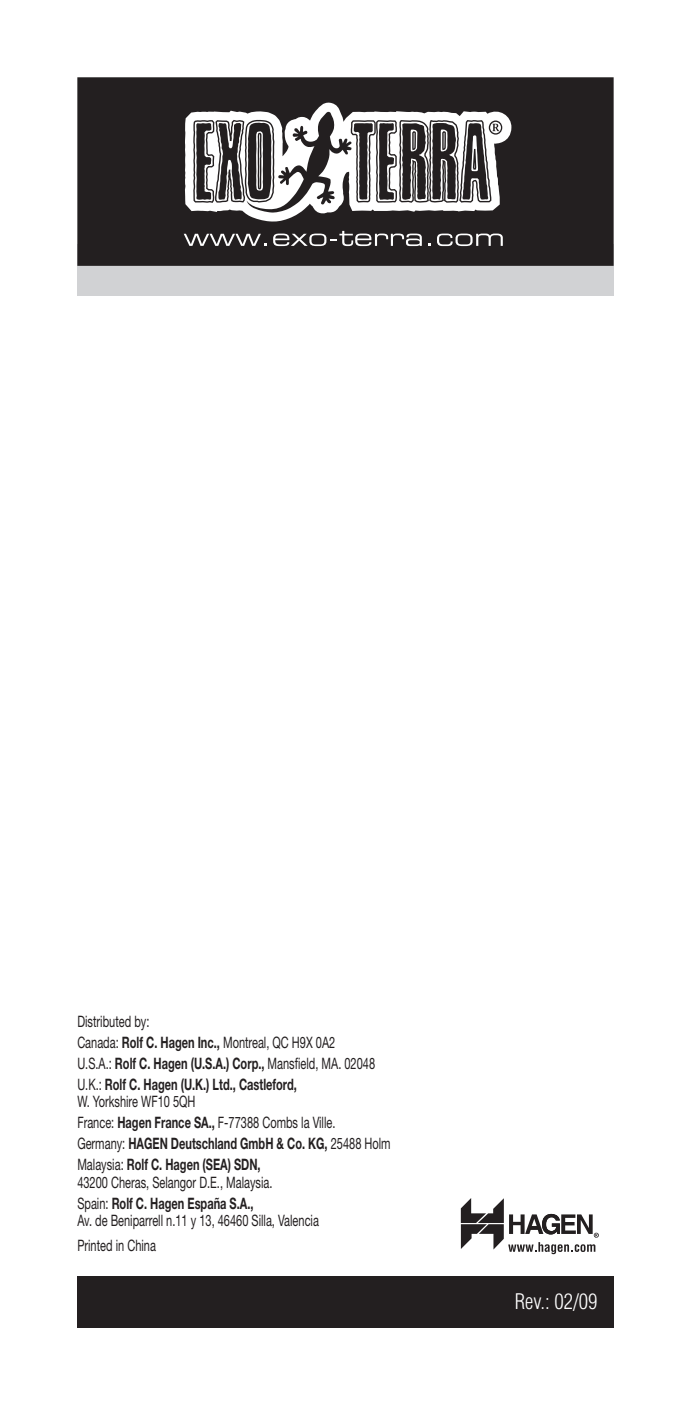
<style>
.page{position:relative;width:691px;height:1405px;background:#fff}
.page>*{position:absolute;margin:0;border:0;box-sizing:border-box;transform-origin:0 0}
.t1{font:300 condensed 21px "Helvetica";color:#fff}
.t2{font:15.75px/21px "Helvetica Neue";color:#231f20;scale:.7 1}
.t3{font:700 15.75px/21px "Helvetica Neue";color:#231f20;scale:.7 1}
.s1{font-weight:400}
.s2{font-weight:700}
</style>
<div class="page">
<div style="left:77px;top:244px;width:536px;height:52px;background:#d1d2d4"></div>
<div style="left:79px;top:79px;width:532px;height:185px;background:#231f20"></div>
<div style="left:77px;top:77px;width:536px;height:189px;border:4px solid #231f20"></div>
<svg style="left:185px;top:103px;width:326px;height:119px"></svg>
<svg style="left:184px;top:234px;width:83px;height:12px"></svg>
<svg style="left:273px;top:231px;width:148px;height:15px"></svg>
<svg style="left:437px;top:234px;width:65px;height:12px"></svg>
<div style="left:77px;top:1276px;width:536px;height:51px;background:#231f20"></div>
<svg style="left:460px;top:1198px;width:138px;height:56px"></svg>
<p class="t3" style="left:77px;top:1010px;width:427px"><span class="s1">Distributed by:<br>Canada:</span> Rolf C. Hagen Inc., <span class="s1">Montreal, QC H9X 0A2<br>U.S.A.:</span> Rolf C. Hagen (U.S.A.) Corp., <span class="s1">Mansfield, MA. 02048<br>U.K.:</span> Rolf C. Hagen (U.K.) Ltd., Castleford,</p>
<p class="t2" style="left:77px;top:1091px;width:449px">W. Yorkshire WF10 5QH<br>France: <span class="s2">Hagen France SA.,</span> F-77388 Combs la Ville.<br>Germany: <span class="s2">HAGEN Deutschland GmbH &amp; Co. KG,</span> 25488 Holm Malaysia: <span class="s2">Rolf C. Hagen (SEA) SDN,</span></p>
<p class="t2" style="left:77px;top:1171px;width:280px">43200 Cheras, Selangor D.E., Malaysia.<br>Spain: <span class="s2">Rolf C. Hagen España S.A.,</span></p>
<p class="t2" style="left:77px;top:1208px;width:346px;line-height:24.5px">Av. de Beniparrell n.11 y 13, 46460 Silla, Valencia<br>Printed in China</p>
<h1 class="t1" style="left:514px;top:1289px;width:84px">Rev.: 02/09</h1>
</div>
